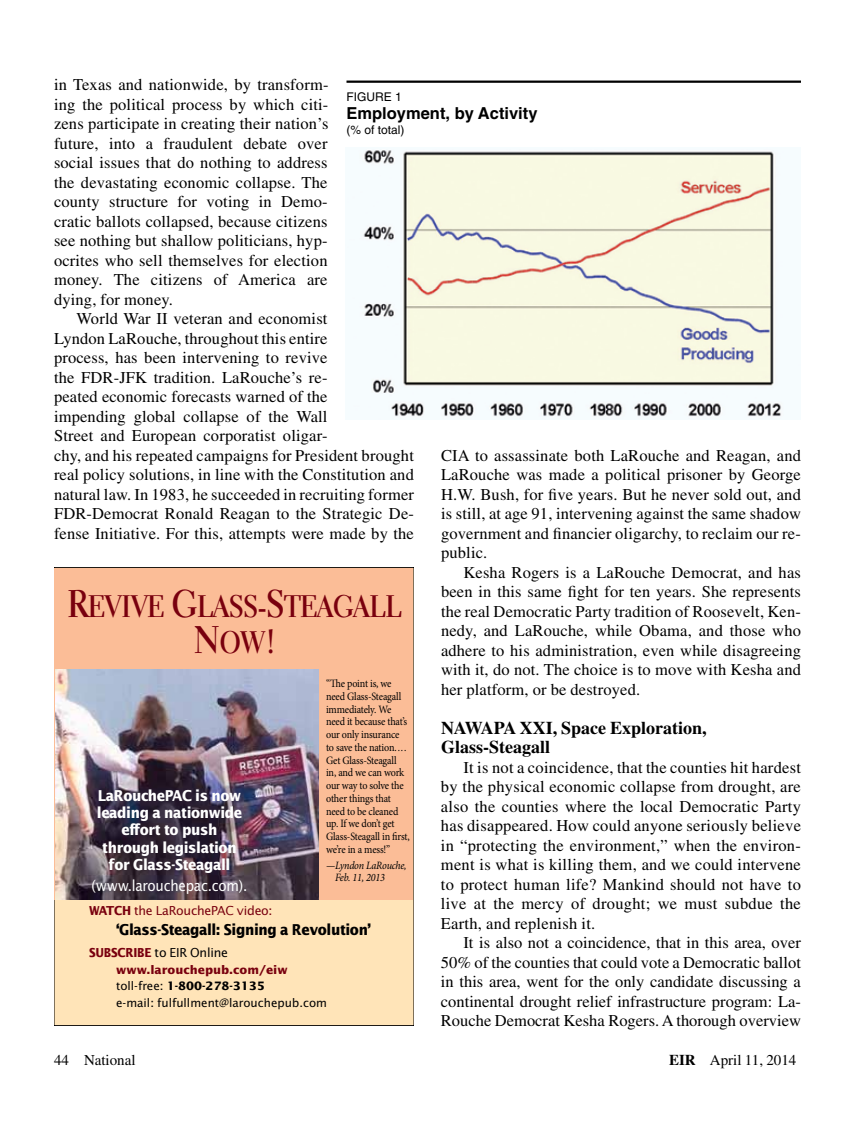
<style>
.page{position:relative;width:864px;height:1134px;background:#fff}
.page>*{position:absolute;margin:0;border:0;box-sizing:border-box;transform-origin:0 0}
.t1{font:31.5px/36px "Electra LH Bold Display";letter-spacing:.02em;color:#79000e;text-align:center;scale:.88 1}
.t2{font:700 18px/19.5px "Times";color:#000}
.t3{font:16.5px/19.5px "Times";letter-spacing:.01em;color:#000;text-align:justify}
.t4{font:700 16.5px "Helvetica";color:#000}
.t5{font:700 15px/17.2px "Lucida Sans";letter-spacing:-.03em;color:#fff;text-align:center;scale:.9 1}
.t6{font:700 15px "Lucida Sans";letter-spacing:-.03em;color:#000;scale:.9 1}
.t7{font:15px "Times";color:#000}
.t8{font:15px "Lucida Sans";letter-spacing:-.02em;color:#fff;scale:.9 1}
.t9{font:12.3px "Lucida Sans";letter-spacing:-.02em;color:#79000e}
.t10{font:12.3px "Lucida Sans";letter-spacing:-.02em;color:#000}
.t11{font:12px "Helvetica";color:#000}
.t12{font:11.7px/16.5px "Lucida Sans";color:#000}
.t13{font:11.25px/12.8px "Minion Pro";letter-spacing:-.02em;color:#000;scale:.9 1}
.t14{font:italic 11.25px/12.8px "Minion Pro";letter-spacing:-.02em;color:#000;scale:.9 1}
.s1{font-size:39px}
.s2{font-size:37.5px}
.s3{font-weight:700}
.s4{font-weight:700;color:#79000e}
</style>
<div class="page">
<img style="left:360px;top:149px;width:422px;height:270px">
<hr style="left:346px;top:81px;width:455px;height:2px;background:#000">
<div style="left:54px;top:567px;width:360px;height:459px;background:#ffe4b8"></div>
<div style="left:55px;top:568px;width:358px;height:332px;background:#fbbd97"></div>
<img style="left:55px;top:669px;width:264px;height:231px">
<p class="t3" style="left:54px;top:75px;width:276px">in Texas and nationwide, by transform&shy;ing the political process by which citi&shy;zens participate in creating their nation’s future, into a fraudulent debate over social issues that do nothing to address the devastating economic collapse. The county structure for voting in Demo&shy;cratic ballots collapsed, because citizens see nothing but shallow politicians, hyp&shy;ocrites who sell themselves for election money. The citizens of America are dying, for money.</p>
<p class="t3" style="left:54px;top:309px;width:362px;text-align:left;text-indent:23px">World War II veteran and economist<br>Lyndon LaRouche, throughout this entire<br>process, has been intervening to revive<br>the FDR-JFK tradition. LaRouche’s re-<br>peated economic forecasts warned of the<br>impending global collapse of the Wall<br>Street and European corporatist oligar-<br>chy, and his repeated campaigns for President brought real policy solutions, in line with the Constitution and natural law. In 1983, he succeeded in recruiting former FDR-Democrat Ronald Reagan to the Strategic De&shy;fense Initiative. For this, attempts were made by the</p>
<p class="t11" style="left:346px;top:90px;width:57px">FIGURE 1</p>
<p class="t4" style="left:346px;top:103px;width:193px">Employment, by Activity</p>
<p class="t11" style="left:346px;top:123px;width:60px">(% of total)</p>
<p class="t3" style="left:441px;top:445px;width:362px">CIA to assassinate both LaRouche and Reagan, and LaRouche was made a political prisoner by George H.W. Bush, for five years. But he never sold out, and is still, at age 91, intervening against the same shadow government and financier oligarchy, to reclaim our re&shy;public.</p>
<p class="t3" style="left:441px;top:562px;width:362px;text-indent:23px">Kesha Rogers is a LaRouche Democrat, and has been in this same fight for ten years. She represents the real Democratic Party tradition of Roosevelt, Ken&shy;nedy, and LaRouche, while Obama, and those who adhere to his administration, even while disagreeing with it, do not. The choice is to move with Kesha and her platform, or be destroyed.</p>
<p class="t2" style="left:441px;top:717px;width:267px">NAWAPA XXI, Space Exploration,<br>Glass-Steagall</p>
<p class="t3" style="left:441px;top:757px;width:362px;text-indent:23px">It is not a coincidence, that the counties hit hardest by the physical economic collapse from drought, are also the counties where the local Democratic Party has disappeared. How could anyone seriously believe in “protecting the environment,” when the environ&shy;ment is what is killing them, and we could intervene to protect human life? Mankind should not have to live at the mercy of drought; we must subdue the Earth, and replenish it.</p>
<p class="t3" style="left:441px;top:933px;width:362px;text-indent:23px">It is also not a coincidence, that in this area, over 50% of the counties that could vote a Democratic ballot in this area, went for the only candidate discussing a continental drought relief infrastructure program: La-Rouche Democrat Kesha Rogers. A thorough overview</p>
<h1 class="t1" style="left:68px;top:589px;width:380px"><span class="s1">R</span>EVIVE <span class="s1">G</span>LASS-<span class="s1">S</span>TEAGALL<br><span class="s1">N</span>OW<span class="s2">!</span></h1>
<p class="t13" style="left:326px;top:677px;width:95px">“The point is, we need Glass-Steagall immediately. We need it because that’s our only insurance to save the nation....<br>Get Glass-Steagall<br>in, and we can work our way to solve the other things that need to be cleaned up. If we don’t get<br>Glass-Steagall in first, we’re in a mess!”</p>
<p class="t14" style="left:335px;top:859px;width:81px;text-indent:-9px">—Lyndon LaRouche,<br>Feb. 11, 2013</p>
<p class="t9" style="left:89px;top:903px;width:185px"><span class="s3">WATCH</span> the LaRouchePAC video:</p>
<p class="t6" style="left:116px;top:920px;width:285px">‘Glass-Steagall: Signing a Revolution’</p>
<p class="t10" style="left:89px;top:945px;width:140px"><span class="s4">SUBSCRIBE</span> to EIR Online</p>
<p class="t12" style="left:116px;top:961px;width:213px"><span class="s4">www.larouchepub.com/eiw </span>toll-free: <span class="s3">1-800-278-3135<br></span>e-mail: fulfullment@larouchepub.com</p>
<p class="t5" style="left:97px;top:787px;width:163px">LaRouchePAC is now leading a nationwide effort to push through legislation for Glass-Steagall</p>
<p class="t8" style="left:92px;top:876px;width:174px">(www.larouchepac.com).</p>
<p class="t7" style="left:54px;top:1052px;width:83px">44 National</p>
<p class="t7" style="left:669px;top:1052px;width:129px"><span class="s3">EIR</span> April 11, 2014</p>
</div>
